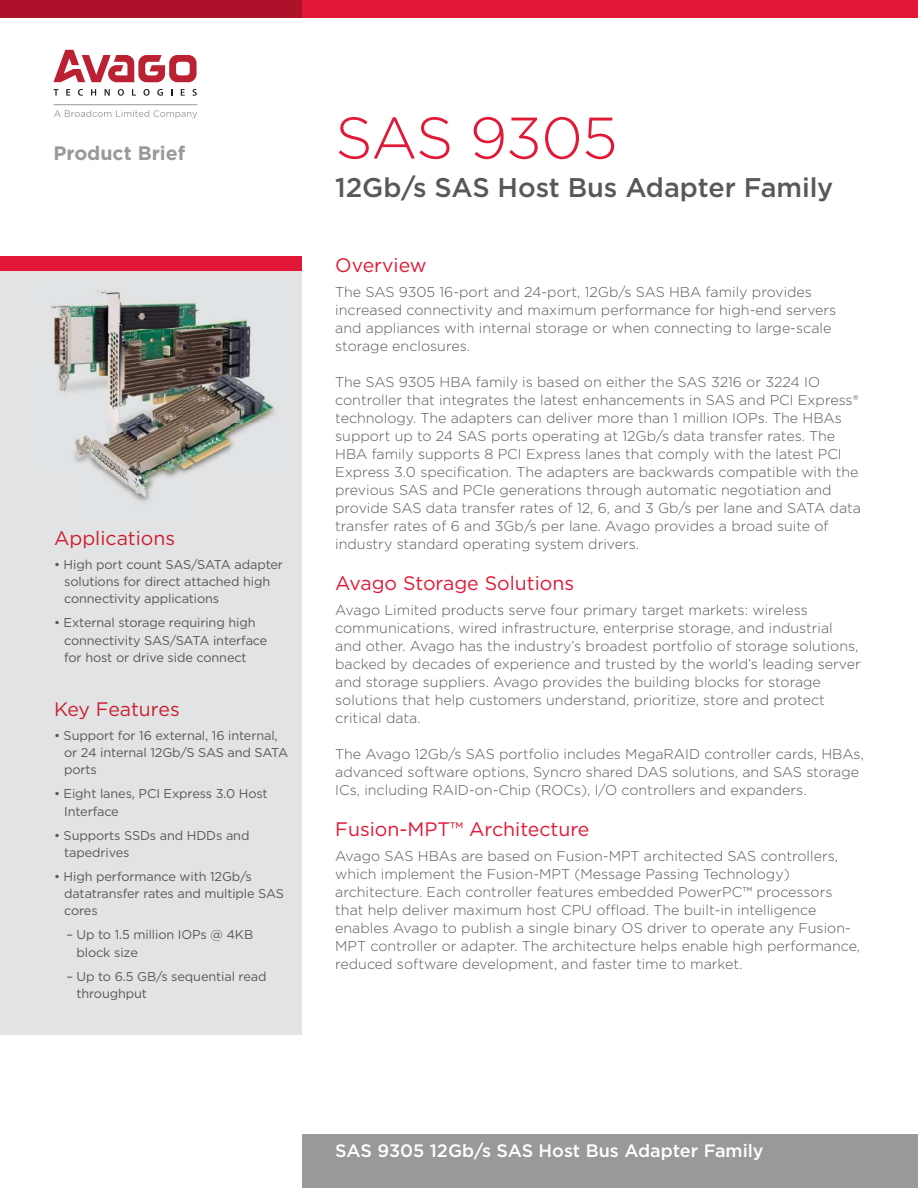
<style>
.page{position:relative;width:918px;height:1188px;background:#fff}
.page>*{position:absolute;margin:0;border:0;box-sizing:border-box;transform-origin:0 0}
.t1{font:300 58.5px "Gotham";letter-spacing:-.02em;color:#e31836}
.t2{font:500 27px "Gotham";letter-spacing:-.005em;color:#57585a}
.t3{font:19.5px "Gotham";color:#e31836}
.t4{font:19.5px "Gotham";color:#cc1f30}
.t5{font:700 19.5px "Gotham";color:#97999b}
.t6{font:500 18px "Gotham";color:#fff}
.t7{font:300 14.25px/18px "Gotham";color:#57585a}
.t8{font:12.75px/17.2px "Gotham";letter-spacing:-.01em;color:#57585a}
</style>
<div class="page">
<div style="left:302px;top:1134px;width:616px;height:54px;background:#97999b"></div>
<div style="left:0;top:256px;width:302px;height:779px;background:#e2e3e4"></div>
<div style="left:297px;top:0;width:621px;height:18px;background:#e31836"></div>
<div style="left:0;top:256px;width:302px;height:15px;background:#e31836"></div>
<div style="left:0;top:0;width:302px;height:18px;background:#ad122a"></div>
<svg style="left:54px;top:110px;width:143px;height:8px"></svg>
<svg style="left:54px;top:89px;width:5px;height:7px"></svg>
<svg style="left:66px;top:89px;width:4px;height:7px"></svg>
<svg style="left:78px;top:89px;width:5px;height:7px"></svg>
<svg style="left:91px;top:89px;width:5px;height:7px"></svg>
<svg style="left:105px;top:89px;width:5px;height:7px"></svg>
<svg style="left:118px;top:89px;width:6px;height:7px"></svg>
<svg style="left:132px;top:89px;width:4px;height:7px"></svg>
<svg style="left:143px;top:89px;width:7px;height:7px"></svg>
<svg style="left:157px;top:89px;width:6px;height:7px"></svg>
<svg style="left:181px;top:89px;width:4px;height:7px"></svg>
<svg style="left:192px;top:89px;width:5px;height:7px"></svg>
<svg style="left:53px;top:50px;width:144px;height:32px"></svg>
<hr style="left:54px;top:104px;width:143px;height:1px;background:#999899">
<img style="left:51px;top:290px;width:225px;height:212px">
<h3 class="t5" style="left:53px;top:145px;width:133px">Product Brief</h3>
<h3 class="t4" style="left:54px;top:529px;width:123px">Applications</h3>
<p class="t8" style="left:64px;top:556px;width:221px;text-indent:-10px">• High port count SAS/SATA adapter solutions for direct attached high connectivity applications</p>
<p class="t8" style="left:64px;top:615px;width:205px;text-indent:-10px">• External storage requiring high connectivity SAS/SATA interface for host or drive side connect</p>
<h3 class="t4" style="left:54px;top:700px;width:127px">Key Features</h3>
<p class="t8" style="left:64px;top:727px;width:226px;text-indent:-10px">• Support for 16 external, 16 internal, or 24 internal 12Gb/S SAS and SATA ports</p>
<p class="t8" style="left:64px;top:786px;width:205px;text-indent:-10px">• Eight lanes, PCI Express 3.0 Host<br>Interface</p>
<p class="t8" style="left:64px;top:827px;width:187px;text-indent:-10px">• Supports SSDs and HDDs and tapedrives</p>
<p class="t8" style="left:64px;top:868px;width:221px;text-indent:-10px">• High performance with 12Gb/s datatransfer rates and multiple SAS cores</p>
<p class="t8" style="left:76px;top:927px;width:178px;text-indent:-10px">– Up to 1.5 million IOPs @ 4KB block size</p>
<p class="t8" style="left:76px;top:968px;width:192px;text-indent:-10px">– Up to 6.5 GB/s sequential read throughput</p>
<h1 class="t1" style="left:335px;top:112px;width:284px">SAS 9305</h1>
<h2 class="t2" style="left:335px;top:175px;width:500px">12Gb/s SAS Host Bus Adapter Family</h2>
<h3 class="t3" style="left:335px;top:257px;width:93px">Overview</h3>
<p class="t7" style="left:335px;top:284px;width:503px">The SAS 9305 16-port and 24-port, 12Gb/s SAS HBA family provides increased connectivity and maximum performance for high-end servers and appliances with internal storage or when connecting to large-scale storage enclosures.</p>
<p class="t7" style="left:335px;top:374px;width:527px">The SAS 9305 HBA family is based on either the SAS 3216 or 3224 IO controller that integrates the latest enhancements in SAS and PCI Express® technology. The adapters can deliver more than 1 million IOPs. The HBAs support up to 24 SAS ports operating at 12Gb/s data transfer rates. The HBA family supports 8 PCI Express lanes that comply with the latest PCI Express 3.0 specification. The adapters are backwards compatible with the previous SAS and PCIe generations through automatic negotiation and provide SAS data transfer rates of 12, 6, and 3 Gb/s per lane and SATA data transfer rates of 6 and 3Gb/s per lane. Avago provides a broad suite of industry standard operating system drivers.</p>
<h3 class="t3" style="left:335px;top:575px;width:240px">Avago Storage Solutions</h3>
<p class="t7" style="left:335px;top:602px;width:527px">Avago Limited products serve four primary target markets: wireless communications, wired infrastructure, enterprise storage, and industrial and other. Avago has the industry’s broadest portfolio of storage solutions, backed by decades of experience and trusted by the world’s leading server and storage suppliers. Avago provides the building blocks for storage solutions that help customers understand, prioritize, store and protect critical data.</p>
<p class="t7" style="left:335px;top:746px;width:530px">The Avago 12Gb/s SAS portfolio includes MegaRAID controller cards, HBAs, advanced software options, Syncro shared DAS solutions, and SAS storage<br>ICs, including RAID-on-Chip (ROCs), I/O controllers and expanders.</p>
<h3 class="t3" style="left:335px;top:821px;width:256px">Fusion-MPT™ Architecture</h3>
<p class="t7" style="left:335px;top:848px;width:527px">Avago SAS HBAs are based on Fusion-MPT architected SAS controllers, which implement the Fusion-MPT (Message Passing Technology) architecture. Each controller features embedded PowerPC™ processors that help deliver maximum host CPU offload. The built-in intelligence enables Avago to publish a single binary OS driver to operate any Fusion-MPT controller or adapter. The architecture helps enable high performance, reduced software development, and faster time to market.</p>
<p class="t6" style="left:335px;top:1142px;width:430px">SAS 9305 12Gb/s SAS Host Bus Adapter Family</p>
</div>
